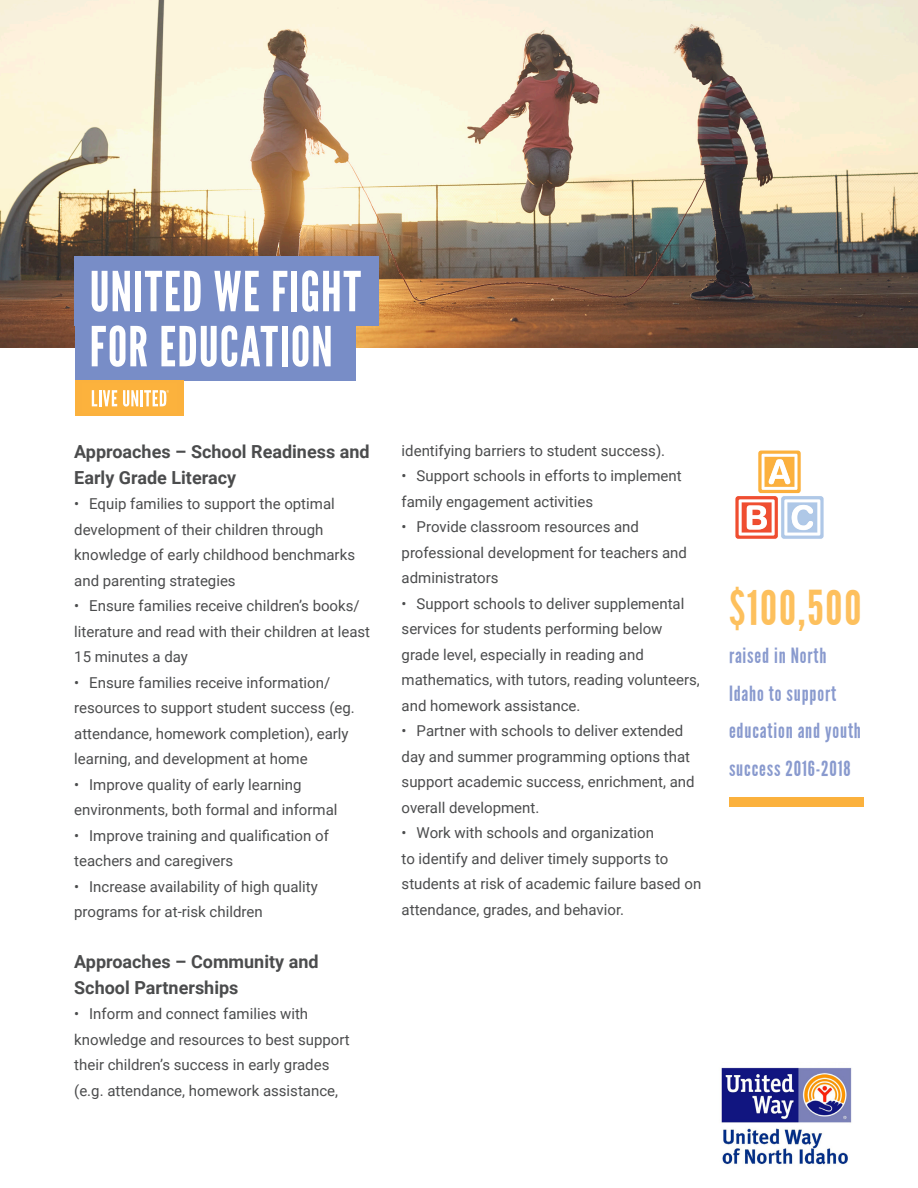
<style>
.page{position:relative;width:918px;height:1188px;background:#fff}
.page>*{position:absolute;margin:0;border:0;box-sizing:border-box;transform-origin:0 0}
.Headline_2a{font:55.05px "League Gothic";letter-spacing:.02em;color:#fff}
.t1{font:48px "League Gothic";letter-spacing:.04em;color:#fdc05d}
.t2{font:21px/37.8px "League Gothic";letter-spacing:.04em;color:#899ace}
.t3{font:700 18px/25.5px "Roboto";color:#4b4c4d}
.t4{font:15px/25.5px "Roboto";color:#4b4c4d}
</style>
<div class="page">
<img style="left:0;top:0;width:918px;height:348px">
<div style="left:75px;top:312px;width:280px;height:69px;background:#788dc7"></div>
<div style="left:75px;top:381px;width:108px;height:35px;background:#fbb13d"></div>
<svg style="left:92px;top:390px;width:25px;height:16px"></svg>
<svg style="left:123px;top:390px;width:15px;height:17px"></svg>
<hr style="left:140px;top:390px;width:3px;height:16px;background:#fff">
<svg style="left:144px;top:390px;width:25px;height:16px"></svg>
<div style="left:729px;top:797px;width:135px;height:10px;background:#fbb13d"></div>
<div style="left:75px;top:257px;width:304px;height:69px;background:#788dc7"></div>
<img style="left:721px;top:1067px;width:131px;height:98px">
<img style="left:735px;top:450px;width:89px;height:89px">
<p class="Headline_2a" style="left:90px;top:260px;width:273px">UNITED WE FIGHT</p>
<p class="Headline_2a" style="left:90px;top:315px;width:245px">FOR EDUCATION</p>
<p class="t3" style="left:74px;top:438px;width:297px">Approaches – School Readiness and<br>Early Grade Literacy</p>
<p class="t4" style="left:74px;top:490px;width:282px">• Equip families to support the optimal development of their children through knowledge of early childhood benchmarks and parenting strategies</p>
<p class="t4" style="left:74px;top:592px;width:297px">• Ensure families receive children’s books/ literature and read with their children at least<br>15 minutes a day</p>
<p class="t4" style="left:74px;top:669px;width:282px">• Ensure families receive information/ resources to support student success (eg. attendance, homework completion), early learning, and development at home</p>
<p class="t4" style="left:74px;top:771px;width:265px">• Improve quality of early learning environments, both formal and informal</p>
<p class="t4" style="left:74px;top:822px;width:256px">• Improve training and qualification of teachers and caregivers</p>
<p class="t4" style="left:74px;top:873px;width:245px">• Increase availability of high quality programs for at-risk children</p>
<p class="t3" style="left:74px;top:948px;width:246px">Approaches – Community and<br>School Partnerships</p>
<p class="t4" style="left:74px;top:1000px;width:277px">• Inform and connect families with knowledge and resources to best support their children’s success in early grades (e.g. attendance, homework assistance,</p>
<p class="t4" style="left:402px;top:437px;width:265px">identifying barriers to student success).</p>
<p class="t4" style="left:402px;top:463px;width:282px">• Support schools in efforts to implement family engagement activities</p>
<p class="t4" style="left:402px;top:514px;width:287px">• Provide classroom resources and professional development for teachers and administrators</p>
<p class="t4" style="left:402px;top:590px;width:300px">• Support schools to deliver supplemental services for students performing below grade level, especially in reading and mathematics, with tutors, reading volunteers, and homework assistance.</p>
<p class="t4" style="left:402px;top:718px;width:295px">• Partner with schools to deliver extended day and summer programming options that support academic success, enrichment, and overall development.</p>
<p class="t4" style="left:402px;top:820px;width:301px">• Work with schools and organization<br>to identify and deliver timely supports to students at risk of academic failure based on attendance, grades, and behavior.</p>
<p class="t1" style="left:729px;top:580px;width:134px">$100,500</p>
<p class="t2" style="left:729px;top:637px;width:134px">raised in North<br>Idaho to support education and youth success 2016-2018</p>
</div>
